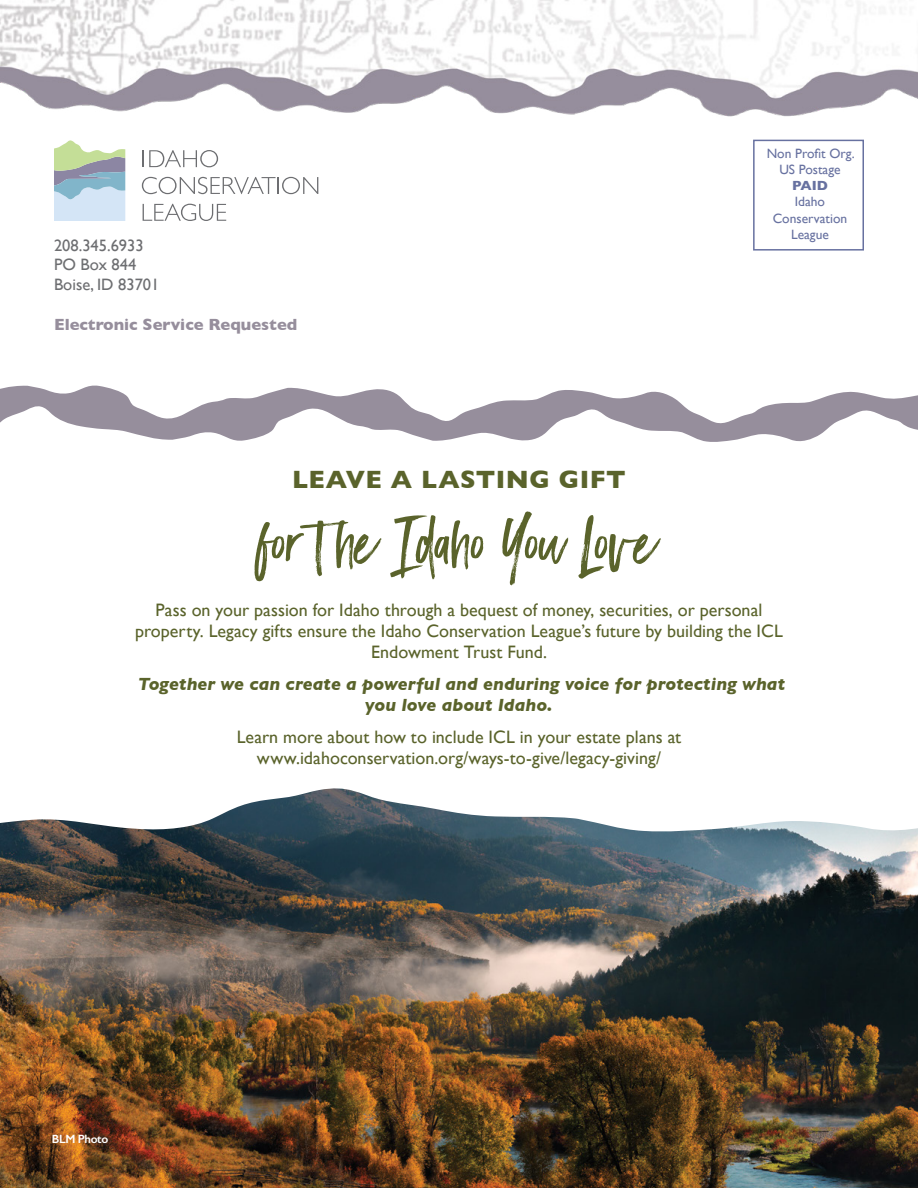
<style>
.page{position:relative;width:918px;height:1188px;background:#fff}
.page>*{position:absolute;margin:0;border:0;box-sizing:border-box;transform-origin:0 0}
.t1{font:60px "Black Diamond";letter-spacing:.005em;color:#5a632b}
.t2{font:700 25.5px "Gill Sans";letter-spacing:.02em;color:#5a632b}
.t3{font:18px/21px "Gill Sans";color:#5a632b;text-align:center}
.t4{font:italic 700 18px/21px "Gill Sans";color:#5a632b;text-align:center}
.t5{font:16.5px/19.8px "Gill Sans";color:#6d6e71}
.t6{font:700 16.5px "Gill Sans";color:#968e9c}
.t7{font:13.5px/16.2px "Gill Sans";color:#6771a0;text-align:center}
.t8{font:700 13.5px "Gill Sans";color:#6771a0}
.t9{font:600 12px "Gill Sans";letter-spacing:-.03em;color:#fff}
</style>
<div class="page">
<img style="left:0;top:834px;width:918px;height:354px">
<svg style="left:143px;top:150px;width:75px;height:17px"></svg>
<svg style="left:142px;top:177px;width:176px;height:17px"></svg>
<svg style="left:143px;top:204px;width:83px;height:17px"></svg>
<svg style="left:54px;top:140px;width:71px;height:81px;background:#bccfd0"></svg>
<div style="left:753px;top:140px;width:111px;height:111px;border:2px solid #6771a0"></div>
<svg style="left:0;top:788px;width:918px;height:46px"></svg>
<svg style="left:0;top:385px;width:918px;height:57px"></svg>
<img style="left:0;top:0;width:918px;height:117px">
<p class="t5" style="left:54px;top:235px;width:107px">208.345.6933<br>PO Box 844<br>Boise, ID 83701</p>
<p class="t6" style="left:54px;top:311px;width:245px">Electronic Service Requested</p>
<h2 class="t2" style="left:292px;top:459px;width:335px">LEAVE A LASTING GIFT</h2>
<h1 class="t1" style="left:260px;top:504px;width:400px">for the Idaho You Love</h1>
<p class="t7" style="left:767px;top:145px;width:90px">Non Profit Org.<br>US Postage</p>
<p class="t8" style="left:792px;top:175px;width:37px">PAID</p>
<p class="t7" style="left:773px;top:194px;width:76px">Idaho<br>Conservation<br>League</p>
<p class="t3" style="left:135px;top:599px;width:649px">Pass on your passion for Idaho through a bequest of money, securities, or personal property. Legacy gifts ensure the Idaho Conservation League’s future by building the ICL<br>Endowment Trust Fund.</p>
<p class="t4" style="left:138px;top:673px;width:649px">Together we can create a powerful and enduring voice for protecting what you love about Idaho.</p>
<p class="t3" style="left:237px;top:726px;width:446px">Learn more about how to include ICL in your estate plans at www.idahoconservation.org/ways-to-give/legacy-giving/</p>
<p class="t9" style="left:52px;top:1132px;width:58px">BLM Photo</p>
</div>
